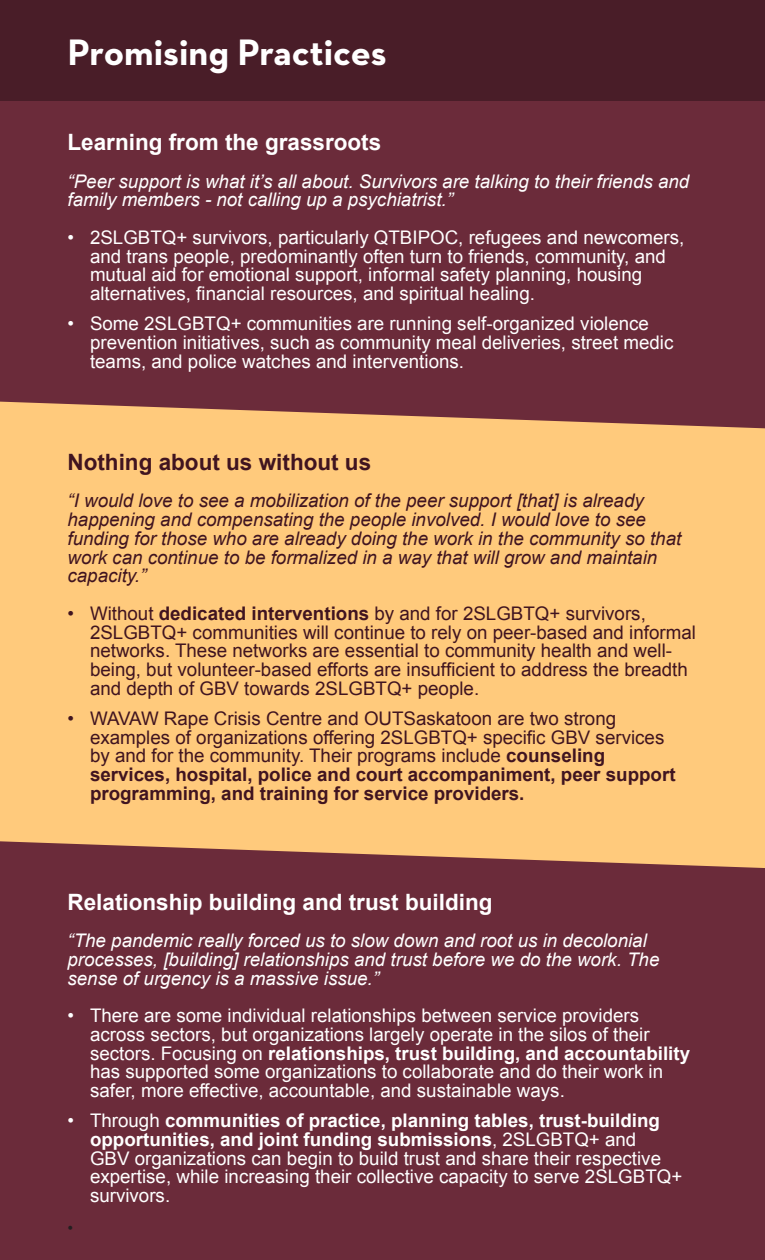
<style>
.page{position:relative;width:765px;height:1260px;background:#ffca7c}
.page>*{position:absolute;margin:0;border:0;box-sizing:border-box;transform-origin:0 0}
.t1{font:700 37.5px "Neutraface 2 Text";color:#fff}
.t2{font:700 22.5px "Arial";color:#fff}
.t3{font:700 22.5px "Arial";color:#401420}
.t4{font:18.75px/18.8px "Arial";color:#fff}
.t5{font:18.75px/18.8px "Arial";color:#401420}
.t6{font:italic 18.75px/18.8px "Arial";color:#fff}
.t7{font:italic 18.75px/18.8px "Arial";color:#401420}
.t8{font:15px "Minion Pro";color:#231f20}
.s1{font-weight:700}
</style>
<div class="page">
<div style="left:0;top:101px;width:765px;height:327px;background:#6b2b3a"></div>
<div style="left:0;top:0;width:765px;height:101px;background:#491d28"></div>
<div style="left:0;top:841px;width:765px;height:419px;background:#6b2b3a"></div>
<p class="t1" style="left:68px;top:28px;width:320px">Promising Practices</p>
<p class="t2" style="left:68px;top:127px;width:315px">Learning from the grassroots</p>
<p class="t6" style="left:68px;top:172px;width:623px">“Peer support is what it’s all about. Survivors are talking to their friends and family members - not calling up a psychiatrist.”</p>
<p class="t4" style="left:90px;top:228px;width:596px;text-indent:-22px">• 2SLGBTQ+ survivors, particularly QTBIPOC, refugees and newcomers, and trans people, predominantly often turn to friends, community, and mutual aid for emotional support, informal safety planning, housing alternatives, financial resources, and spiritual healing.</p>
<p class="t4" style="left:90px;top:314px;width:585px;text-indent:-22px">• Some 2SLGBTQ+ communities are running self-organized violence prevention initiatives, such as community meal deliveries, street medic teams, and police watches and interventions.</p>
<p class="t3" style="left:68px;top:447px;width:305px">Nothing about us without us</p>
<p class="t7" style="left:68px;top:492px;width:615px">“I would love to see a mobilization of the peer support [that] is already happening and compensating the people involved. I would love to see funding for those who are already doing the work in the community so that work can continue to be formalized in a way that will grow and maintain capacity.”</p>
<p class="t5" style="left:90px;top:604px;width:607px;text-indent:-22px">• Without <span class="s1">dedicated interventions</span> by and for 2SLGBTQ+ survivors, 2SLGBTQ+ communities will continue to rely on peer-based and informal networks. These networks are essential to community health and well&shy;being, but volunteer-based efforts are insufficient to address the breadth and depth of GBV towards 2SLGBTQ+ people.</p>
<p class="t5" style="left:90px;top:709px;width:587px;text-indent:-22px">• WAVAW Rape Crisis Centre and OUTSaskatoon are two strong examples of organizations offering 2SLGBTQ+ specific GBV services by and for the community. Their programs include <span class="s1">counseling services, hospital, police and court accompaniment, peer support programming, and training for service providers.</span></p>
<p class="t2" style="left:68px;top:887px;width:427px">Relationship building and trust building</p>
<p class="t6" style="left:68px;top:932px;width:593px">“The pandemic really forced us to slow down and root us in decolonial processes, [building] relationships and trust before we do the work. The sense of urgency is a massive issue.”</p>
<p class="t4" style="left:90px;top:1006px;width:602px;text-indent:-22px">• There are some individual relationships between service providers across sectors, but organizations largely operate in the silos of their sectors. Focusing on <span class="s1">relationships, trust building, and accountability </span>has supported some organizations to collaborate and do their work in safer, more effective, accountable, and sustainable ways.</p>
<p class="t4" style="left:90px;top:1111px;width:594px;text-indent:-22px">• Through <span class="s1">communities of practice, planning tables, trust-building opportunities, and joint funding submissions</span>, 2SLGBTQ+ and<br>GBV organizations can begin to build trust and share their respective expertise, while increasing their collective capacity to serve 2SLGBTQ+ survivors.</p>
<p class="t8" style="left:68px;top:1217px;width:7px">•</p>
</div>
